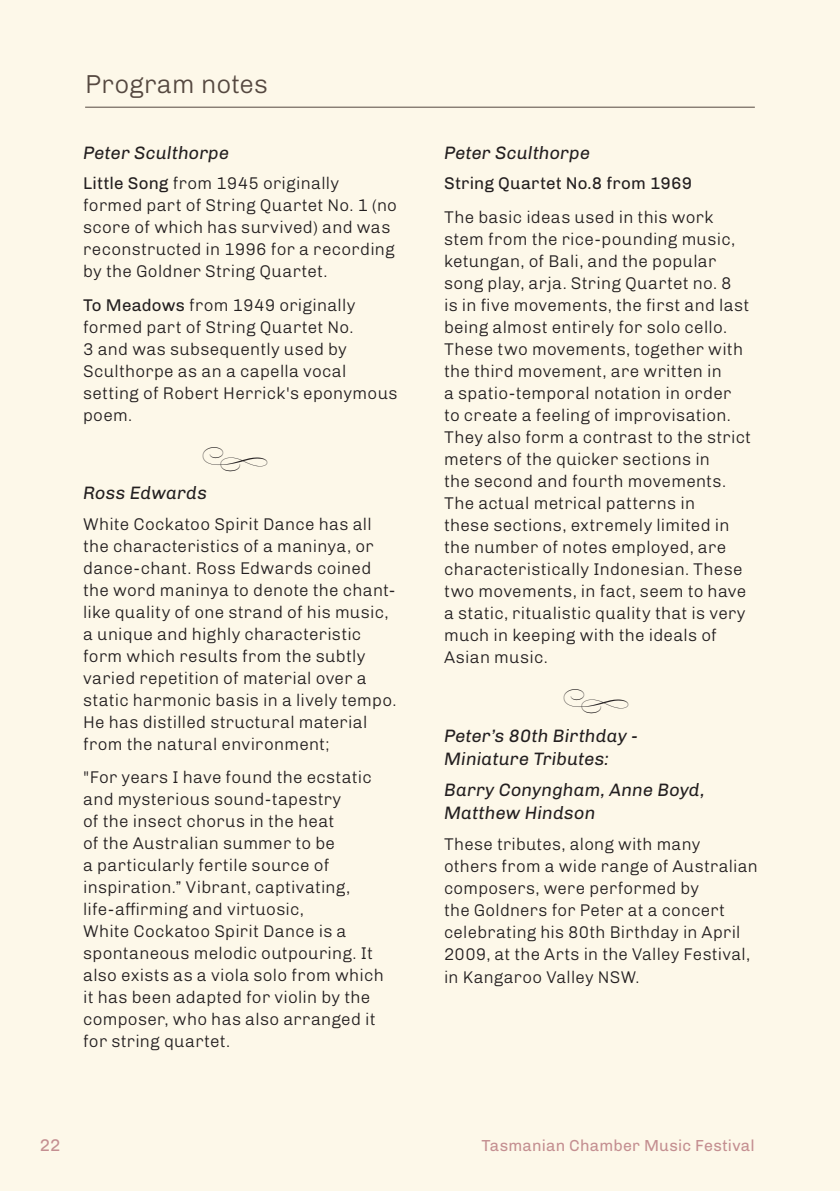
<style>
.page{position:relative;width:840px;height:1191px;background:#fff}
.page>*{position:absolute;margin:0;border:0;box-sizing:border-box;transform-origin:0 0}
.t1{font:32px "Bickham Script Pro 3";color:#231f20}
.t2{font:300 26px "Chivo";color:#554840}
.t3{font:italic 18px/31.6px "Chivo";letter-spacing:.005em;color:#231f20}
.t4{font:300 17px/22px "Chivo";letter-spacing:.015em;color:#231f20}
.t5{font:17px "Chivo";letter-spacing:.01em;color:#231f20}
.t6{font:17px "Chivo";color:#c48f91}
.t7{font:16px "Chivo";letter-spacing:.015em;color:#c48f91}
.s1{font-weight:400}
</style>
<div class="page">
<div style="left:0;top:0;width:839px;height:1191px;background:#fdf8e9"></div>
<hr style="left:85px;top:107px;width:669px;height:1px;background:#554840">
<h2 class="t2" style="left:85px;top:64px;width:184px">Program notes</h2>
<p class="t3" style="left:83px;top:136px;width:147px">Peter Sculthorpe</p>
<p class="t4" style="left:83px;top:171px;width:315px"><span class="s1">Little Song</span> from 1945 originally formed part of String Quartet No. 1 (no score of which has survived) and was reconstructed in 1996 for a recording by the Goldner String Quartet.</p>
<p class="t4" style="left:83px;top:292px;width:316px"><span class="s1">To Meadows</span> from 1949 originally formed part of String Quartet No.<br>3 and was subsequently used by<br>Sculthorpe as an a capella vocal setting of Robert Herrick's eponymous poem.</p>
<h1 class="t1" style="left:201px;top:437px;width:70px">•</h1>
<p class="t3" style="left:83px;top:476px;width:125px">Ross Edwards</p>
<p class="t4" style="left:83px;top:512px;width:314px">White Cockatoo Spirit Dance has all the characteristics of a maninya, or dance-chant. Ross Edwards coined the word maninya to denote the chant&shy;like quality of one strand of his music, a unique and highly characteristic form which results from the subtly varied repetition of material over a static harmonic basis in a lively tempo.<br>He has distilled structural material from the natural environment;</p>
<p class="t4" style="left:83px;top:765px;width:302px">"For years I have found the ecstatic and mysterious sound-tapestry<br>of the insect chorus in the heat<br>of the Australian summer to be<br>a particularly fertile source of inspiration.” Vibrant, captivating, life-affirming and virtuosic,<br>White Cockatoo Spirit Dance is a spontaneous melodic outpouring. It also exists as a viola solo from which it has been adapted for violin by the composer, who has also arranged it for string quartet.</p>
<p class="t3" style="left:444px;top:136px;width:147px">Peter Sculthorpe</p>
<p class="t5" style="left:444px;top:170px;width:249px">String Quartet No.8 from 1969</p>
<p class="t4" style="left:444px;top:204px;width:308px">The basic ideas used in this work stem from the rice-pounding music, ketungan, of Bali, and the popular song play, arja. String Quartet no. 8<br>is in five movements, the first and last being almost entirely for solo cello.<br>These two movements, together with the third movement, are written in<br>a spatio-temporal notation in order to create a feeling of improvisation.<br>They also form a contrast to the strict meters of the quicker sections in<br>the second and fourth movements.<br>The actual metrical patterns in<br>these sections, extremely limited in the number of notes employed, are characteristically Indonesian. These two movements, in fact, seem to have a static, ritualistic quality that is very much in keeping with the ideals of Asian music.</p>
<h1 class="t1" style="left:561px;top:679px;width:70px">•</h1>
<p class="t3" style="left:444px;top:741px;width:262px">Miniature Tributes:<br>Barry Conyngham, Anne Boyd,</p>
<p class="t3" style="left:444px;top:796px;width:153px">Matthew Hindson</p>
<p class="t4" style="left:444px;top:831px;width:315px">These tributes, along with many others from a wide range of Australian composers, were performed by<br>the Goldners for Peter at a concert celebrating his 80th Birthday in April 2009, at the Arts in the Valley Festival, in Kangaroo Valley NSW.</p>
<p class="t3" style="left:444px;top:718px;width:196px">Peter’s 80th Birthday -</p>
<p class="t6" style="left:40px;top:1132px;width:22px">22</p>
<p class="t7" style="left:481px;top:1133px;width:274px">Tasmanian Chamber Music Festival</p>
</div>
